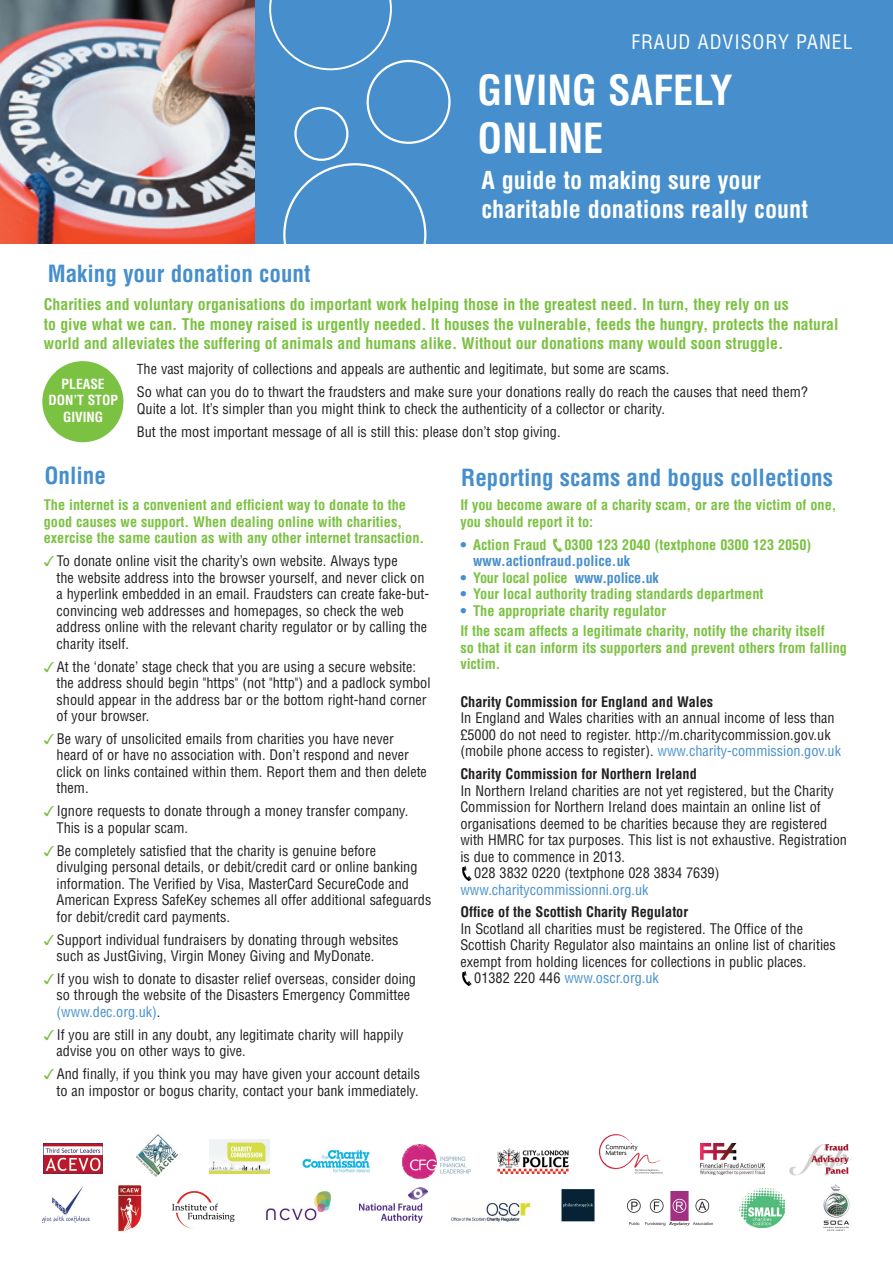
<style>
.page{position:relative;width:893px;height:1263px;background:#fff}
.page>*{position:absolute;margin:0;border:0;box-sizing:border-box;transform-origin:0 0}
.t1{font:700 condensed 40.5px/48.6px "Helvetica";color:#fff}
.t2{font:700 condensed 24.15px/29.1px "Helvetica";color:#fff}
.t3{font:700 condensed 23.1px "Helvetica";color:#468fcc}
.t4{font:condensed 19.5px "Helvetica";letter-spacing:.05em;color:#fff}
.t5{font:700 condensed 15.75px/19.5px "Helvetica";color:#7bc142}
.t6{font:condensed 14.25px/16.5px "Helvetica";color:#231f20}
.t7{font:700 condensed 14.25px/16.5px "Helvetica";color:#7bc142}
.t8{font:700 condensed 14.25px "Helvetica";color:#231f20}
.t9{font:condensed 14.25px "Helvetica";color:#468fcc}
.t10{font:700 condensed 13.65px/16.4px "Helvetica";color:#fff;text-align:center}
.s1{font-size:13.5px}
.s2{font-family:"Monotype Sorts";font-stretch:normal;color:#7bc142}
.s3{color:#468fcc}
.s4{color:#231f20}
</style>
<div class="page">
<div style="left:255px;top:0;width:637px;height:244px;background:#468fcc"></div>
<svg style="left:269px;top:0;width:182px;height:244px"></svg>
<img style="left:0;top:0;width:255px;height:244px">
<svg style="left:462px;top:972px;width:10px;height:13px"></svg>
<svg style="left:462px;top:867px;width:10px;height:13px"></svg>
<img style="left:553px;top:538px;width:9px;height:14px">
<div style="left:42px;top:361px;width:81px;height:81px;background:#7bc142;border-radius:50%"></div>
<img style="left:43px;top:1143px;width:60px;height:30px">
<img style="left:42px;top:1187px;width:47px;height:35px">
<img style="left:118px;top:1185px;width:24px;height:47px">
<img style="left:172px;top:1191px;width:63px;height:38px">
<img style="left:266px;top:1191px;width:66px;height:30px">
<img style="left:359px;top:1188px;width:68px;height:35px">
<img style="left:627px;top:1192px;width:85px;height:33px">
<img style="left:739px;top:1188px;width:47px;height:40px">
<img style="left:823px;top:1184px;width:27px;height:47px">
<img style="left:561px;top:1189px;width:34px;height:33px">
<img style="left:136px;top:1135px;width:42px;height:41px">
<img style="left:210px;top:1139px;width:59px;height:35px">
<img style="left:302px;top:1150px;width:68px;height:23px">
<img style="left:402px;top:1144px;width:68px;height:35px">
<img style="left:498px;top:1148px;width:70px;height:26px">
<img style="left:599px;top:1135px;width:64px;height:39px">
<img style="left:700px;top:1144px;width:64px;height:31px">
<img style="left:789px;top:1144px;width:63px;height:32px">
<img style="left:451px;top:1202px;width:80px;height:20px">
<h3 class="t4" style="left:631px;top:34px;width:222px">FRAUD ADVISORY PANEL</h3>
<h1 class="t1" style="left:478px;top:69px;width:256px">GIVING SAFELY<br>ONLINE</h1>
<h3 class="t3" style="left:48px;top:265px;width:264px">Making your donation count</h3>
<h2 class="t2" style="left:481px;top:168px;width:328px">A guide to making sure your charitable donations really count</h2>
<p class="t5" style="left:44px;top:296px;width:796px">Charities and voluntary organisations do important work helping those in the greatest need. In turn, they rely on us<br>to give what we can. The money raised is urgently needed. It houses the vulnerable, feeds the hungry, protects the natural world and alleviates the suffering of animals and humans alike. Without our donations many would soon struggle.</p>
<p class="t6" style="left:137px;top:359px;width:672px;line-height:23px"><span class="s1">T</span>he vast majority of collections and appeals are authentic and legitimate, but some are scams.<br>So what can you do to thwart the fraudsters and make sure your donations really do reach the causes that need them?</p>
<p class="t6" style="left:137px;top:398px;width:529px;line-height:23px">Quite a lot. It’s simpler than you might think to check the authenticity of a collector or charity.<br>But the most important message of all is still this: please don’t stop giving.</p>
<p class="t10" style="left:48px;top:377px;width:71px">PLEASE<br>DON’T STOP<br>GIVING</p>
<h3 class="t3" style="left:44px;top:467px;width:63px">Online</h3>
<p class="t7" style="left:44px;top:498px;width:382px">The internet is a convenient and efficient way to donate to the good causes we support. When dealing online with charities, exercise the same caution as with any other internet transaction.</p>
<p class="t6" style="left:57px;top:554px;width:374px;text-indent:-13px"><span class="s2">3</span>To donate online visit the charity’s own website. Always type<br>the website address into the browser yourself, and never click on a hyperlink embedded in an email. Fraudsters can create fake-but&shy;convincing web addresses and homepages, so check the web address online with the relevant charity regulator or by calling the charity itself.</p>
<p class="t6" style="left:57px;top:659px;width:375px;text-indent:-13px"><span class="s2">3</span>At the ‘donate’ stage check that you are using a secure website: the address should begin "https" (not "http") and a padlock symbol should appear in the address bar or the bottom right-hand corner of your browser.</p>
<p class="t6" style="left:57px;top:732px;width:372px;text-indent:-13px"><span class="s2">3</span>Be wary of unsolicited emails from charities you have never heard of or have no association with. Don’t respond and never click on links contained within them. Report them and then delete them.</p>
<p class="t6" style="left:57px;top:804px;width:353px;text-indent:-13px"><span class="s2">3</span>Ignore requests to donate through a money transfer company.<br>This is a popular scam.</p>
<p class="t6" style="left:57px;top:843px;width:376px;text-indent:-13px"><span class="s2">3</span>Be completely satisfied that the charity is genuine before<br>divulging personal details, or debit/credit card or online banking information. The Verified by Visa, MasterCard SecureCode and American Express SafeKey schemes all offer additional safeguards for debit/credit card payments.</p>
<p class="t6" style="left:57px;top:932px;width:343px;text-indent:-13px"><span class="s2">3</span>Support individual fundraisers by donating through websites such as JustGiving, Virgin Money Giving and MyDonate.</p>
<p class="t6" style="left:57px;top:972px;width:361px;text-indent:-13px"><span class="s2">3</span>If you wish to donate to disaster relief overseas, consider doing so through the website of the Disasters Emergency Committee <span class="s3">(www.dec.org.uk)</span>.</p>
<p class="t6" style="left:57px;top:1028px;width:348px;text-indent:-13px"><span class="s2">3</span>If you are still in any doubt, any legitimate charity will happily advise you on other ways to give.</p>
<p class="t6" style="left:44px;top:1067px;width:378px;text-align:right"><span class="s2">3</span>And finally, if you think you may have given your account details to an impostor or bogus charity, contact your bank immediately.</p>
<h3 class="t3" style="left:461px;top:469px;width:373px">Reporting scams and bogus collections</h3>
<p class="t7" style="left:460px;top:498px;width:378px">If you become aware of a charity scam, or are the victim of one, you should report it to:</p>
<p class="t7" style="left:473px;top:537px;width:340px;text-indent:-13px"><span class="s3">•</span> Action Fraud 0300 123 2040 (textphone 0300 123 2050) <span class="s3">www.actionfraud.police.uk</span></p>
<p class="t7" style="left:460px;top:570px;width:200px"><span class="s3">•</span> Your local police <span class="s3">www.police.uk</span></p>
<p class="t7" style="left:460px;top:587px;width:305px"><span class="s3">•</span> Your local authority trading standards department</p>
<p class="t7" style="left:460px;top:601px;width:366px;line-height:20.7px"><span class="s3">•</span> The appropriate charity regulator<br>If the scam affects a legitimate charity, notify the charity itself</p>
<p class="t7" style="left:460px;top:641px;width:388px">so that it can inform its supporters and prevent others from falling victim.</p>
<p class="t8" style="left:460px;top:696px;width:254px">Charity Commission for England and Wales</p>
<p class="t6" style="left:460px;top:711px;width:382px">In England and Wales charities with an annual income of less than £5000 do not need to register. http://m.charitycommission.gov.uk (mobile phone access to register). <span class="s3">www.charity-commission.gov.uk</span></p>
<p class="t8" style="left:460px;top:768px;width:238px">Charity Commission for Northern Ireland</p>
<p class="t6" style="left:460px;top:783px;width:375px">In Northern Ireland charities are not yet registered, but the Charity</p>
<p class="t6" style="left:460px;top:800px;width:362px">Commission for Northern Ireland does maintain an online list of</p>
<p class="t6" style="left:460px;top:816px;width:368px">organisations deemed to be charities because they are registered</p>
<p class="t6" style="left:460px;top:833px;width:388px">with HMRC for tax purposes. This list is not exhaustive. Registration</p>
<p class="t6" style="left:460px;top:849px;width:166px">is due to commence in 2013.</p>
<p class="t6" style="left:474px;top:866px;width:247px">028 3832 0220 (textphone 028 3834 7639)</p>
<p class="t9" style="left:460px;top:884px;width:190px">www.charitycommissionni.org.uk</p>
<p class="t8" style="left:460px;top:907px;width:229px">Office of the Scottish Charity Regulator</p>
<p class="t6" style="left:460px;top:922px;width:344px">In Scotland all charities must be registered. The Office of the</p>
<p class="t6" style="left:460px;top:938px;width:377px">Scottish Charity Regulator also maintains an online list of charities</p>
<p class="t6" style="left:460px;top:955px;width:347px">exempt from holding licences for collections in public places.</p>
<p class="t9" style="left:474px;top:973px;width:186px"><span class="s4">01382 220 446</span> www.oscr.org.uk</p>
</div>
